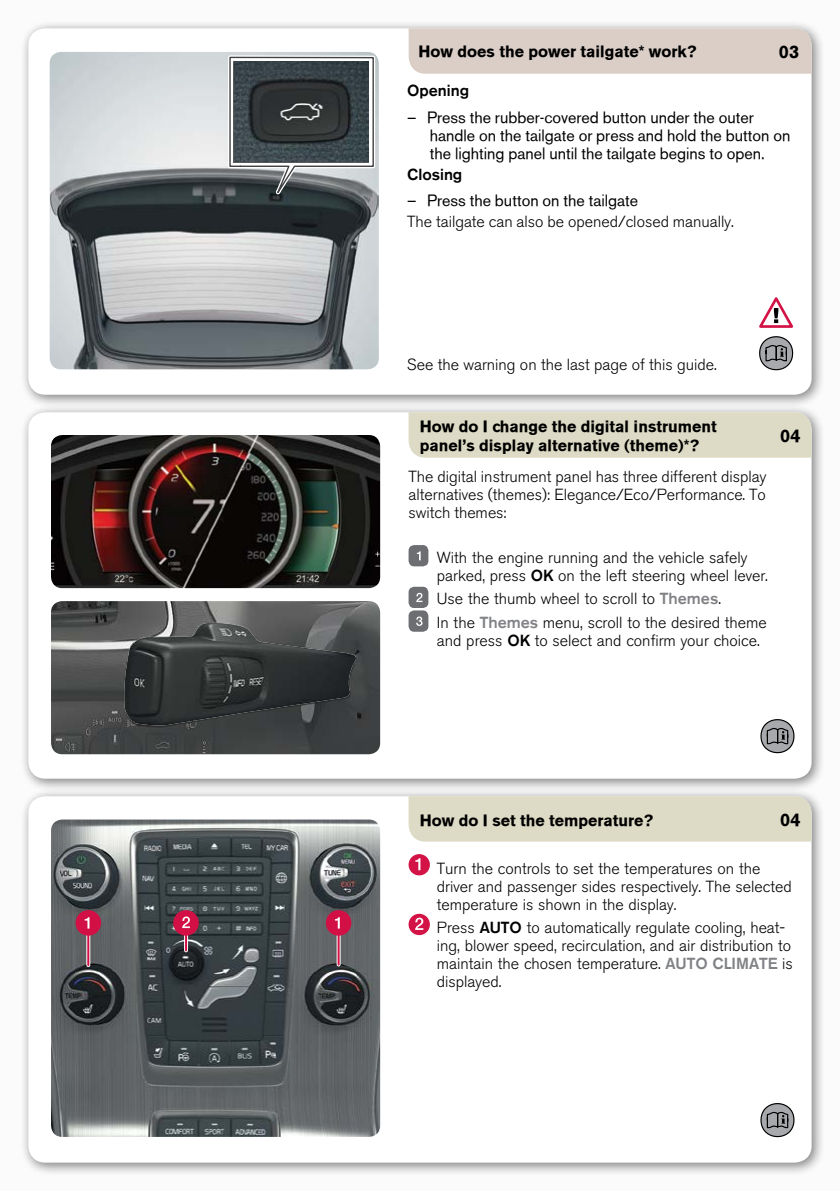
<style>
.page{position:relative;width:840px;height:1191px;background:#fff}
.page>*{position:absolute;margin:0;border:0;box-sizing:border-box;transform-origin:0 0}
.t1{font:700 18px "Volvo Sans";color:#000}
.t2{font:300 16px/18px "Volvo Sans";color:#000}
.t3{font:16px/18px "Volvo Sans";color:#000}
.t4{font:700 16px/19.2px "Volvo Sans";color:#000}
.t5{font:300 16px "Volvo Sans";color:#000}
.s1{font-style:inherit}
.s2{color:#808285}
</style>
<div class="page">
<div style="left:0;top:0;width:839px;height:1191px;background:#fbfbfb"></div>
<div style="left:20px;top:20px;width:805px;height:389px;background:#000;opacity:.5"></div>
<div style="left:28px;top:28px;width:783px;height:367px;background:#fff;border-radius:17px"></div>
<div style="left:20px;top:403px;width:805px;height:389px;background:#000;opacity:.5"></div>
<div style="left:28px;top:412px;width:783px;height:366px;background:#fff;border-radius:17px"></div>
<div style="left:20px;top:787px;width:805px;height:389px;background:#000;opacity:.5"></div>
<div style="left:28px;top:796px;width:783px;height:366px;background:#fff;border-radius:17px"></div>
<div style="left:408px;top:796px;width:403px;height:45px;background:#dddbc5"></div>
<img style="left:51px;top:819px;width:329px;height:317px">
<svg style="left:184px;top:935px;width:4px;height:15px"></svg>
<hr style="left:185px;top:925px;width:2px;height:25px;background:#d31045">
<div style="left:173px;top:910px;width:26px;height:25px;background:#d31045;border-radius:50%"></div>
<svg style="left:182px;top:916px;width:8px;height:12px"></svg>
<svg style="left:86px;top:935px;width:4px;height:30px"></svg>
<hr style="left:87px;top:925px;width:2px;height:40px;background:#d31045">
<div style="left:75px;top:910px;width:26px;height:25px;background:#d31045;border-radius:50%"></div>
<svg style="left:85px;top:917px;width:4px;height:11px"></svg>
<svg style="left:336px;top:935px;width:4px;height:29px"></svg>
<hr style="left:337px;top:925px;width:2px;height:39px;background:#d31045">
<div style="left:325px;top:910px;width:26px;height:25px;background:#d31045;border-radius:50%"></div>
<svg style="left:335px;top:917px;width:4px;height:11px"></svg>
<div style="left:408px;top:412px;width:403px;height:46px;background:#dddbc5"></div>
<img style="left:51px;top:601px;width:329px;height:153px">
<img style="left:51px;top:435px;width:329px;height:153px">
<img style="left:50px;top:52px;width:328px;height:317px">
<svg style="left:226px;top:53px;width:151px;height:181px;background:#6e7376"></svg>
<img style="left:234px;top:61px;width:134px;height:101px">
<div style="left:408px;top:28px;width:403px;height:46px;background:#dacec7"></div>
<div style="left:408px;top:854px;width:21px;height:21px;background:#d31245;border-radius:50%"></div>
<svg style="left:415px;top:858px;width:5px;height:12px"></svg>
<div style="left:408px;top:913px;width:21px;height:22px;background:#d31245;border-radius:50%"></div>
<svg style="left:415px;top:917px;width:8px;height:13px"></svg>
<svg style="left:760px;top:1103px;width:34px;height:34px"></svg>
<svg style="left:408px;top:545px;width:20px;height:21px"></svg>
<svg style="left:408px;top:587px;width:20px;height:45px"></svg>
<svg style="left:760px;top:719px;width:34px;height:34px"></svg>
<svg style="left:759px;top:336px;width:33px;height:34px"></svg>
<svg style="left:759px;top:297px;width:33px;height:31px"></svg>
<p class="t4" style="left:418px;top:42px;width:279px">How does the power tailgate* work?</p>
<p class="t1" style="left:778px;top:41px;width:22px">03</p>
<p class="t5" style="left:407px;top:81px;width:63px">Opening</p>
<p class="t3" style="left:429px;top:108px;width:362px;text-indent:-23px">– Press the rubber-covered button under the outer handle on the tailgate or press and hold the button on the lighting panel until the tailgate begins to open.</p>
<p class="t5" style="left:407px;top:164px;width:57px">Closing</p>
<p class="t3" style="left:407px;top:192px;width:232px">– Press the button on the tailgate</p>
<p class="t2" style="left:407px;top:213px;width:328px">The tailgate can also be opened/closed manually.</p>
<p class="t2" style="left:407px;top:356px;width:311px">See the warning on the last page of this guide.</p>
<p class="t4" style="left:419px;top:417px;width:298px">How do I change the digital instrument panel’s display alternative (theme)*?</p>
<p class="t1" style="left:779px;top:426px;width:22px">04</p>
<p class="t2" style="left:408px;top:468px;width:359px;text-align:justify">The digital instrument panel has three different display alternatives (themes): Elegance/Eco/Performance. To switch themes:</p>
<p class="t2" style="left:436px;top:548px;width:332px">With the engine running and the vehicle safely parked, press <span class="s1">OK</span> on the left steering wheel lever.</p>
<p class="t2" style="left:436px;top:587px;width:331px;line-height:23.6px">Use the thumb wheel to scroll to <span class="s2">Themes</span>.<br>In the <span class="s2">Themes</span> menu, scroll to the desired theme</p>
<p class="t2" style="left:436px;top:631px;width:324px">and press <span class="s1">OK</span> to select and confirm your choice.</p>
<p class="t4" style="left:419px;top:810px;width:234px">How do I set the temperature?</p>
<p class="t1" style="left:779px;top:809px;width:22px">04</p>
<p class="t2" style="left:436px;top:859px;width:356px">Turn the controls to set the temperatures on the driver and passenger sides respectively. The selected temperature is shown in the display.</p>
<p class="t2" style="left:436px;top:919px;width:357px">Press <span class="s1">AUTO</span> to automatically regulate cooling, heat&shy;ing, blower speed, recirculation, and air distribution to maintain the chosen temperature. <span class="s2">AUTO CLIMATE</span> is displayed.</p>
</div>
